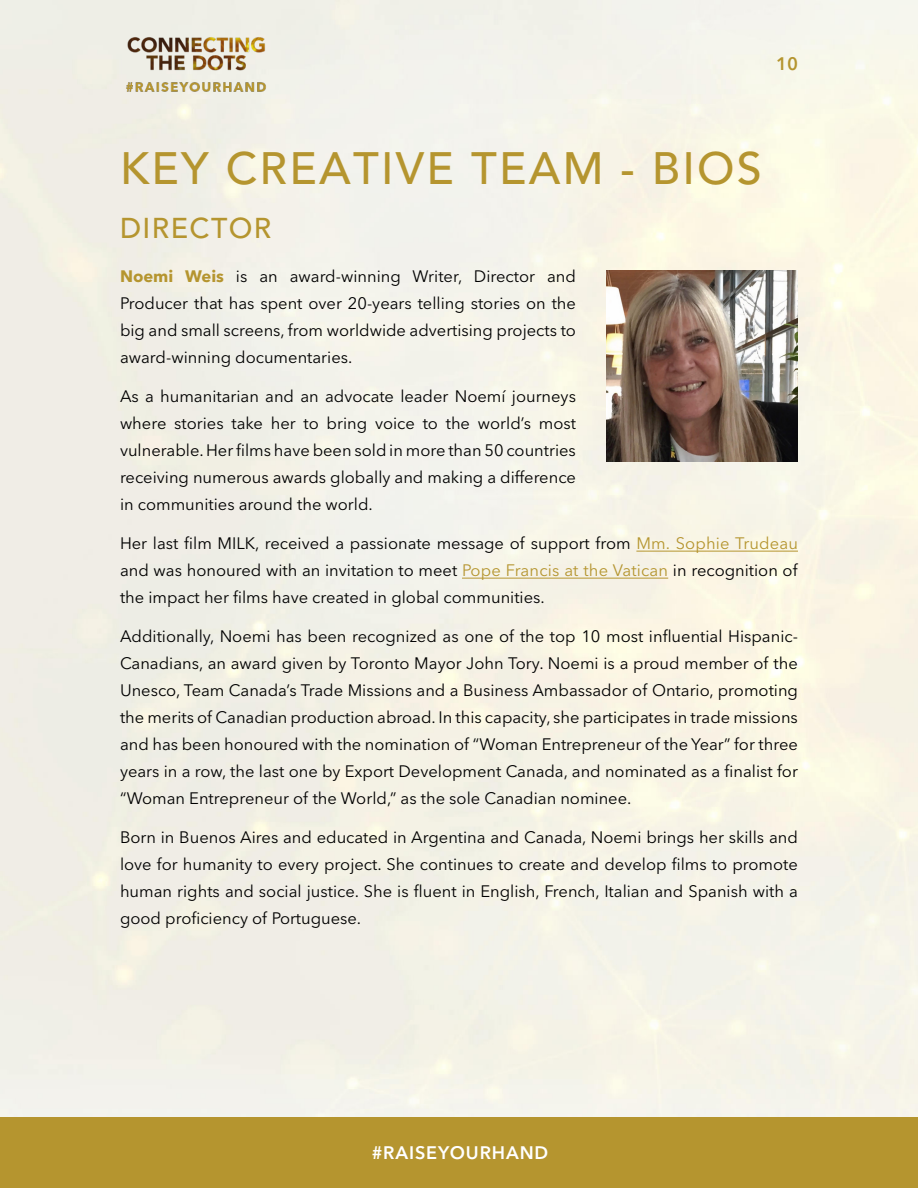
<style>
.page{position:relative;width:918px;height:1188px;background:#fff}
.page>*{position:absolute;margin:0;border:0;box-sizing:border-box;transform-origin:0 0}
.t1{font:500 45px "Avenir";letter-spacing:.05em;color:#b5952f}
.t2{font:500 28.5px "Avenir";letter-spacing:.05em;color:#b5952f}
.t3{font:600 18px "Avenir Next LT Pro";letter-spacing:.05em;color:#fff}
.t4{font:600 18px "Avenir Next LT Pro";color:#b5952f}
.t5{font:16.5px/27px "Avenir Next LT Pro";color:#000;text-align:justify}
.s1{font-weight:700;color:#b5952f}
.s2{color:#b5952f}
</style>
<div class="page">
<img style="left:0;top:0;width:918px;height:1118px">
<img style="left:120px;top:33px;width:152px;height:61px">
<div style="left:0;top:1118px;width:918px;height:70px;background:#b5952f"></div>
<hr style="left:636px;top:551px;width:162px;height:1px;background:#b5952f">
<hr style="left:462px;top:578px;width:206px;height:1px;background:#b5952f">
<img style="left:606px;top:270px;width:192px;height:192px">
<p class="t4" style="left:776px;top:53px;width:23px">10</p>
<p class="t1" style="left:120px;top:135px;width:643px">KEY CREATIVE TEAM - BIOS</p>
<p class="t2" style="left:120px;top:207px;width:153px">DIRECTOR</p>
<p class="t5" style="left:120px;top:263px;width:458px"><span class="s1">Noemi Weis</span> is an award-winning Writer, Director and Producer that has spent over 20-years telling stories on the big and small screens, from worldwide advertising projects to award-winning documentaries.</p>
<p class="t5" style="left:120px;top:383px;width:458px">As a humanitarian and an advocate leader Noemí journeys where stories take her to bring voice to the world’s most vulnerable. Her films have been sold in more than 50 countries receiving numerous awards globally and making a difference in communities around the world.</p>
<p class="t5" style="left:120px;top:530px;width:680px">Her last film MILK, received a passionate message of support from <span class="s2">Mm. Sophie Trudeau </span>and was honoured with an invitation to meet <span class="s2">Pope Francis at the Vatican</span> in recognition of the impact her films have created in global communities.</p>
<p class="t5" style="left:120px;top:623px;width:680px">Additionally, Noemi has been recognized as one of the top 10 most influential Hispanic-Canadians, an award given by Toronto Mayor John Tory. Noemi is a proud member of the Unesco, Team Canada’s Trade Missions and a Business Ambassador of Ontario, promoting the merits of Canadian production abroad. In this capacity, she participates in trade missions and has been honoured with the nomination of “Woman Entrepreneur of the Year” for three years in a row, the last one by Export Development Canada, and nominated as a finalist for “Woman Entrepreneur of the World,” as the sole Canadian nominee.</p>
<p class="t5" style="left:120px;top:824px;width:679px">Born in Buenos Aires and educated in Argentina and Canada, Noemi brings her skills and love for humanity to every project. She continues to create and develop films to promote human rights and social justice. She is fluent in English, French, Italian and Spanish with a good proficiency of Portuguese.</p>
<p class="t3" style="left:372px;top:1142px;width:178px">#RAISEYOURHAND</p>
</div>
